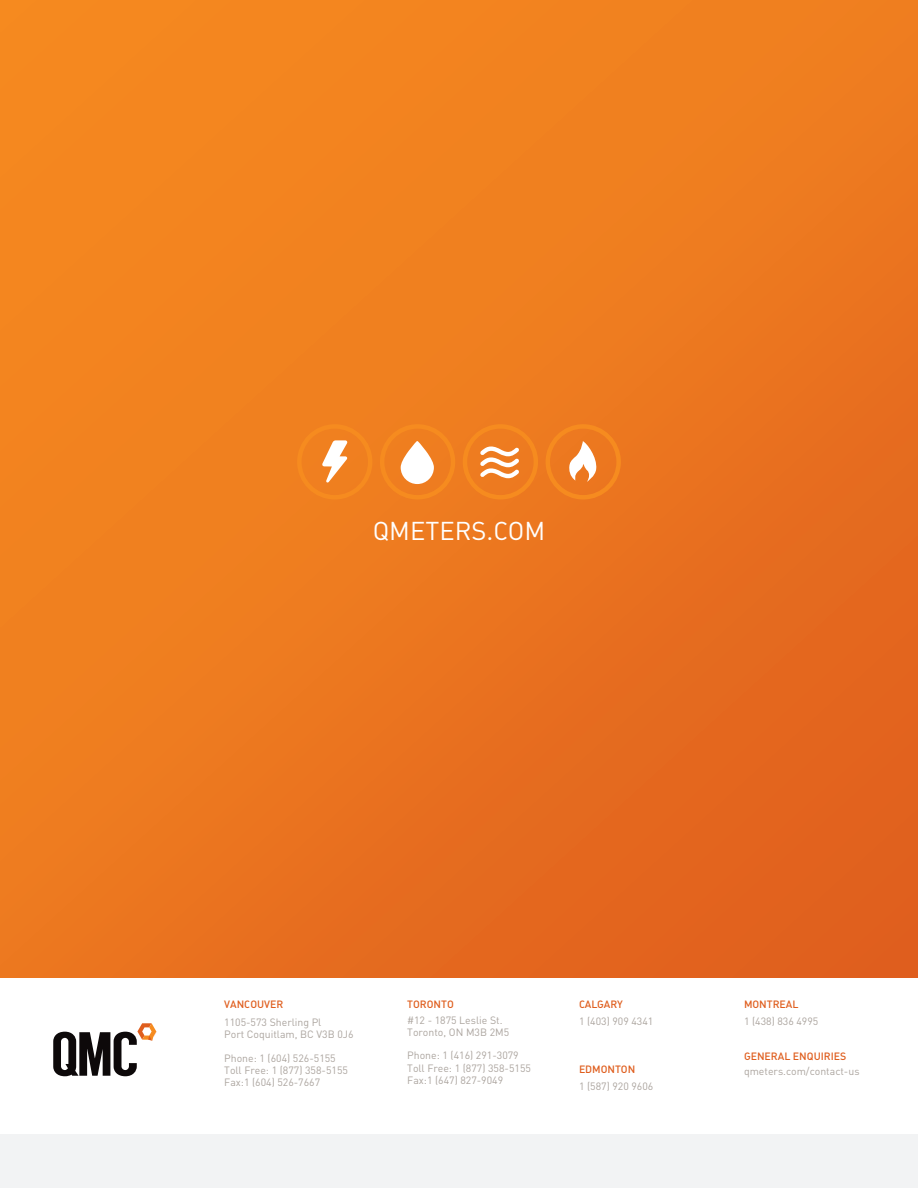
<style>
.page{position:relative;width:918px;height:1188px;background:#fff}
.page>*{position:absolute;margin:0;border:0;box-sizing:border-box;transform-origin:0 0}
.t1{font:25.5px "DIN Regular Alternate";color:#fff}
.Body_Copy{font:10.5px/12.5px "DIN Pro";color:#aba49e}
.Body_Copy-2{font:10.5px "DIN Medium Alternate";color:#df5e1e}
.s1{font-family:"DIN Medium Alternate";color:#df5e1e}
</style>
<div class="page">
<div style="left:0;top:0;width:918px;height:978px;background:linear-gradient(to bottom,#f4861f,#e56a1f)"></div>
<div style="left:0;top:1134px;width:918px;height:54px;background:#f2f3f4"></div>
<svg style="left:53px;top:1023px;width:103px;height:53px"></svg>
<svg style="left:463px;top:424px;width:75px;height:76px;background:#f08a34"></svg>
<svg style="left:380px;top:424px;width:75px;height:76px"></svg>
<svg style="left:297px;top:424px;width:75px;height:76px;background:#f28d34"></svg>
<svg style="left:546px;top:424px;width:75px;height:76px;background:#ef8835"></svg>
<p class="t1" style="left:373px;top:515px;width:174px">QMETERS.COM</p>
<p class="Body_Copy" style="left:224px;top:995px;width:99px;line-height:17.4px"><span class="s1">VANCOUVER<br></span>1105-573 Sherling Pl</p>
<p class="Body_Copy" style="left:224px;top:1027px;width:131px">Port Coquitlam, BC V3B 0J6</p>
<p class="Body_Copy" style="left:224px;top:1050px;width:125px">Phone: 1 (604) 526-5155<br>Toll Free: 1 (877) 358-5155<br>Fax:1 (604) 526-7667</p>
<p class="Body_Copy" style="left:407px;top:996px;width:97px;line-height:15.3px"><span class="s1">TORONTO<br></span>#12 - 1875 Leslie St.</p>
<p class="Body_Copy" style="left:407px;top:1025px;width:103px">Toronto, ON M3B 2M5</p>
<p class="Body_Copy" style="left:407px;top:1048px;width:125px">Phone: 1 (416) 291-3079<br>Toll Free: 1 (877) 358-5155<br>Fax:1 (647) 827-9049</p>
<p class="Body_Copy-2" style="left:579px;top:997px;width:45px">CALGARY</p>
<p class="Body_Copy" style="left:579px;top:1014px;width:76px">1 (403) 909 4341</p>
<p class="Body_Copy-2" style="left:579px;top:1062px;width:58px">EDMONTON</p>
<p class="Body_Copy" style="left:579px;top:1079px;width:76px">1 (587) 920 9606</p>
<p class="Body_Copy-2" style="left:744px;top:997px;width:56px">MONTREAL</p>
<p class="Body_Copy" style="left:744px;top:1014px;width:76px">1 (438) 836 4995</p>
<p class="Body_Copy" style="left:744px;top:1047px;width:117px;line-height:15.3px"><span class="s1">GENERAL ENQUIRIES </span>qmeters.com/contact-us</p>
</div>
